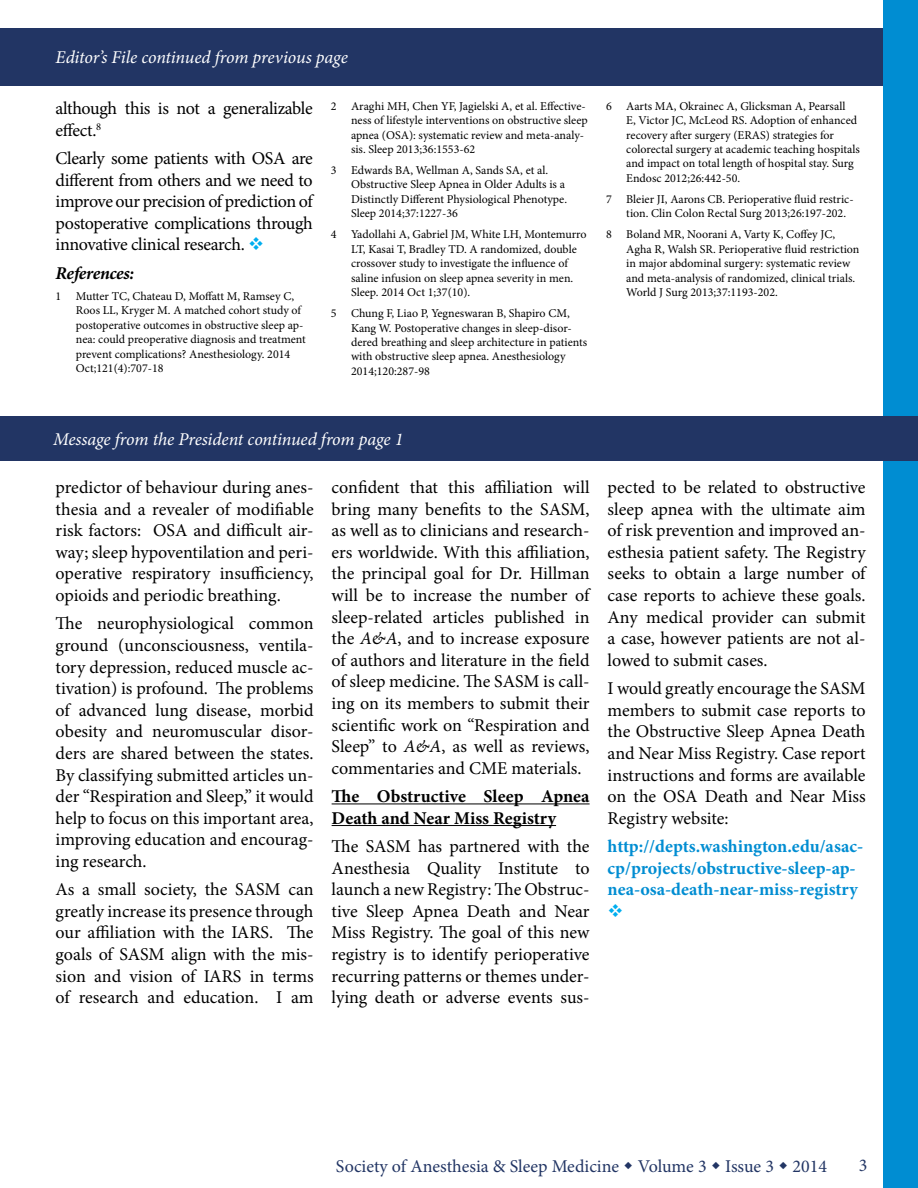
<style>
.page{position:relative;width:918px;height:1188px;background:#fff}
.page>*{position:absolute;margin:0;border:0;box-sizing:border-box;transform-origin:0 0}
.t1{font:18px/21.6px "Minion Pro";letter-spacing:-.005em;color:#000;text-align:justify}
.t2{font:700 18px/21.6px "Minion Pro";color:#008dd2}
.t3{font:italic 18px "Minion Pro";letter-spacing:-.01em;color:#fff}
.t4{font:18px "Minion Pro";color:#223564}
.t5{font:700 18px/21.6px "Minion Pro";color:#000}
.t6{font:italic 700 18px "Minion Pro";letter-spacing:-.02em;color:#000}
.t7{font:12px/14.4px "Minion Pro";color:#000}
.s1{color:#00aeef}
.s2{font-style:italic}
</style>
<div class="page">
<hr style="left:0;top:28px;width:1px;height:58px;background:#223564">
<div style="left:1px;top:28px;width:916px;height:58px;background:#223564"></div>
<hr style="left:332px;top:803px;width:258px;height:1px;background:#000">
<hr style="left:332px;top:825px;width:224px;height:1px;background:#000">
<div style="left:884px;top:1px;width:34px;height:1187px;background:#008dd2"></div>
<div style="left:0;top:416px;width:918px;height:45px;background:#223564"></div>
<p class="t3" style="left:56px;top:45px;width:294px">Editor’s File continued from previous page</p>
<p class="t1" style="left:56px;top:98px;width:259px">although this is not a generalizable effect.<sup>8</sup></p>
<p class="t1" style="left:56px;top:148px;width:259px">Clearly some patients with OSA are different from others and we need to improve our precision of prediction of postoperative complications through innovative clinical research. <span class="s1">❖</span></p>
<p class="t6" style="left:56px;top:260px;width:80px">References:</p>
<p class="t7" style="left:76px;top:289px;width:232px;text-indent:-20px">1 Mutter TC, Chateau D, Moffatt M, Ramsey C, Roos LL, Kryger M. A matched cohort study of postoperative outcomes in obstructive sleep ap&shy;nea: could preoperative diagnosis and treatment prevent complications? Anesthesiology. 2014<br>Oct;121(4):707-18</p>
<p class="t7" style="left:351px;top:99px;width:238px;text-indent:-20px">2 Araghi MH, Chen YF, Jagielski A, et al. Effective&shy;ness of lifestyle interventions on obstructive sleep apnea (OSA): systematic review and meta-analy&shy;sis. Sleep 2013;36:1553-62</p>
<p class="t7" style="left:351px;top:163px;width:218px;text-indent:-20px">3 Edwards BA, Wellman A, Sands SA, et al.<br>Obstructive Sleep Apnea in Older Adults is a Distinctly Different Physiological Phenotype.<br>Sleep 2014;37:1227-36</p>
<p class="t7" style="left:351px;top:227px;width:237px;text-indent:-20px">4 Yadollahi A, Gabriel JM, White LH, Montemurro LT, Kasai T, Bradley TD. A randomized, double crossover study to investigate the influence of saline infusion on sleep apnea severity in men.<br>Sleep. 2014 Oct 1;37(10).</p>
<p class="t7" style="left:351px;top:306px;width:238px;text-indent:-20px">5 Chung F, Liao P, Yegneswaran B, Shapiro CM, Kang W. Postoperative changes in sleep-disor&shy;dered breathing and sleep architecture in patients with obstructive sleep apnea. Anesthesiology 2014;120:287-98</p>
<p class="t7" style="left:626px;top:99px;width:235px;text-indent:-20px">6 Aarts MA, Okrainec A, Glicksman A, Pearsall<br>E, Victor JC, McLeod RS. Adoption of enhanced recovery after surgery (ERAS) strategies for colorectal surgery at academic teaching hospitals and impact on total length of hospital stay. Surg Endosc 2012;26:442-50.</p>
<p class="t7" style="left:626px;top:192px;width:229px;text-indent:-20px">7 Bleier JI, Aarons CB. Perioperative fluid restric&shy;tion. Clin Colon Rectal Surg 2013;26:197-202.</p>
<p class="t7" style="left:626px;top:227px;width:235px;text-indent:-20px">8 Boland MR, Noorani A, Varty K, Coffey JC, Agha R, Walsh SR. Perioperative fluid restriction in major abdominal surgery: systematic review and meta-analysis of randomized, clinical trials.<br>World J Surg 2013;37:1193-202.</p>
<p class="t3" style="left:53px;top:427px;width:352px">Message from the President continued from page 1</p>
<p class="t1" style="left:56px;top:477px;width:260px">predictor of behaviour during anes&shy;thesia and a revealer of modifiable risk factors: OSA and difficult air&shy;way; sleep hypoventilation and peri&shy;operative respiratory insufficiency, opioids and periodic breathing.</p>
<p class="t1" style="left:56px;top:613px;width:260px">The neurophysiological common ground (unconsciousness, ventila&shy;tory depression, reduced muscle ac&shy;tivation) is profound. The problems of advanced lung disease, morbid obesity and neuromuscular disor&shy;ders are shared between the states.<br>By classifying submitted articles un&shy;der “Respiration and Sleep,” it would help to focus on this important area, improving education and encourag&shy;ing research.</p>
<p class="t1" style="left:56px;top:879px;width:260px">As a small society, the SASM can greatly increase its presence through our affiliation with the IARS. The goals of SASM align with the mis&shy;sion and vision of IARS in terms of research and education. I am</p>
<p class="t1" style="left:332px;top:477px;width:260px">confident that this affiliation will bring many benefits to the SASM, as well as to clinicians and research&shy;ers worldwide. With this affiliation, the principal goal for Dr. Hillman will be to increase the number of sleep-related articles published in the <span class="s2">A&amp;A</span>, and to increase exposure of authors and literature in the field of sleep medicine. The SASM is call&shy;ing on its members to submit their scientific work on “Respiration and Sleep” to <span class="s2">A&amp;A</span>, as well as reviews, commentaries and CME materials.</p>
<p class="t5" style="left:332px;top:785px;width:259px">The Obstructive Sleep Apnea<br>Death and Near Miss Registry</p>
<p class="t1" style="left:332px;top:836px;width:260px">The SASM has partnered with the Anesthesia Quality Institute to launch a new Registry: The Obstruc&shy;tive Sleep Apnea Death and Near Miss Registry. The goal of this new registry is to identify perioperative recurring patterns or themes under&shy;lying death or adverse events sus-</p>
<p class="t1" style="left:608px;top:477px;width:260px">pected to be related to obstructive sleep apnea with the ultimate aim of risk prevention and improved an&shy;esthesia patient safety. The Registry seeks to obtain a large number of case reports to achieve these goals.<br>Any medical provider can submit a case, however patients are not al&shy;lowed to submit cases.</p>
<p class="t1" style="left:608px;top:678px;width:260px">I would greatly encourage the SASM members to submit case reports to the Obstructive Sleep Apnea Death and Near Miss Registry. Case report instructions and forms are available on the OSA Death and Near Miss Registry website:</p>
<p class="t2" style="left:608px;top:835px;width:257px">http://depts.washington.edu/asac&shy;cp/projects/obstructive-sleep-ap&shy;nea-osa-death-near-miss-registry</p>
<p class="t4" style="left:336px;top:1154px;width:493px">Society of Anesthesia &amp; Sleep Medicine Volume 3 Issue 3 2014</p>
<p class="t4" style="left:859px;top:1153px;width:10px">3</p>
</div>
